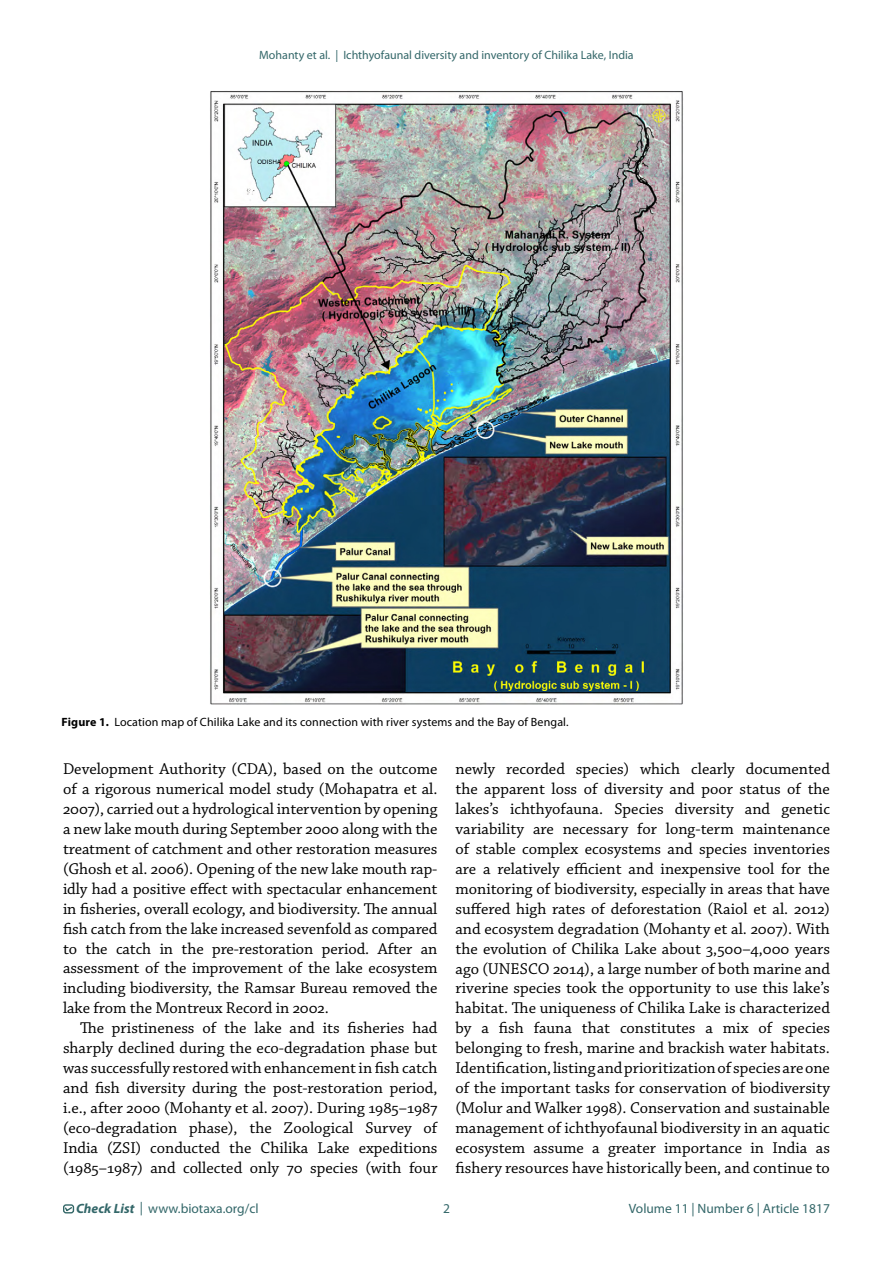
<style>
.page{position:relative;width:893px;height:1263px;background:#fff}
.page>*{position:absolute;margin:0;border:0;box-sizing:border-box;transform-origin:0 0}
.t1{font:16.5px/20px "Chaparral Pro";color:#000;text-align:justify}
.t2{font:13.5px "Myriad Pro";color:#336769}
.t3{font:12px "Myriad Pro";letter-spacing:.01em;color:#000}
.t4{font:12px "Myriad Pro";color:#336769}
.s1{font-weight:700}
.s2{font-weight:700;font-style:italic}
</style>
<div class="page">
<div style="left:63px;top:1204px;width:11px;height:9px;border:1px solid #336767;border-radius:2px"></div>
<svg style="left:64px;top:1206px;width:9px;height:6px"></svg>
<img style="left:210px;top:91px;width:473px;height:613px">
<p class="t4" style="left:259px;top:47px;width:376px">Mohanty et al. | Ichthyofaunal diversity and inventory of Chilika Lake, India</p>
<p class="t3" style="left:62px;top:714px;width:508px"><span class="s1">Figure 1.</span> Location map of Chilika Lake and its connection with river systems and the Bay of Bengal.</p>
<p class="t1" style="left:63px;top:759px;width:376px">Development Authority (CDA), based on the outcome of a rigorous numerical model study (Mohapatra et al.<br>2007), carried out a hydrological intervention by opening a new lake mouth during September 2000 along with the treatment of catchment and other restoration measures (Ghosh et al. 2006). Opening of the new lake mouth rap&shy;idly had a positive effect with spectacular enhancement in fisheries, overall ecology, and biodiversity. The annual fish catch from the lake increased sevenfold as compared to the catch in the pre-restoration period. After an assessment of the improvement of the lake ecosystem including biodiversity, the Ramsar Bureau removed the lake from the Montreux Record in 2002.</p>
<p class="t1" style="left:63px;top:1019px;width:376px;text-indent:17px">The pristineness of the lake and its fisheries had sharply declined during the eco-degradation phase but was successfully restored with enhancement in fish catch and fish diversity during the post-restoration period, i.e., after 2000 (Mohanty et al. 2007). During 1985–1987 (eco-degradation phase), the Zoological Survey of India (ZSI) conducted the Chilika Lake expeditions (1985–1987) and collected only 70 species (with four</p>
<p class="t1" style="left:455px;top:760px;width:376px">newly recorded species) which clearly documented the apparent loss of diversity and poor status of the lakes’s ichthyofauna. Species diversity and genetic variability are necessary for long-term maintenance of stable complex ecosystems and species inventories are a relatively efficient and inexpensive tool for the monitoring of biodiversity, especially in areas that have suffered high rates of deforestation (Raiol et al. 2012) and ecosystem degradation (Mohanty et al. 2007). With the evolution of Chilika Lake about 3,500–4,000 years ago (UNESCO 2014), a large number of both marine and riverine species took the opportunity to use this lake’s habitat. The uniqueness of Chilika Lake is characterized by a fish fauna that constitutes a mix of species belonging to fresh, marine and brackish water habitats.<br>Identification, listing and prioritization of species are one of the important tasks for conservation of biodiversity (Molur and Walker 1998). Conservation and sustainable management of ichthyofaunal biodiversity in an aquatic ecosystem assume a greater importance in India as fishery resources have historically been, and continue to</p>
<p class="t2" style="left:76px;top:1200px;width:184px"><span class="s2">Check List</span> | www.biotaxa.org/cl</p>
<p class="t2" style="left:443px;top:1200px;width:8px">2</p>
<p class="t2" style="left:629px;top:1200px;width:203px">Volume 11 | Number 6 | Article 1817</p>
</div>
